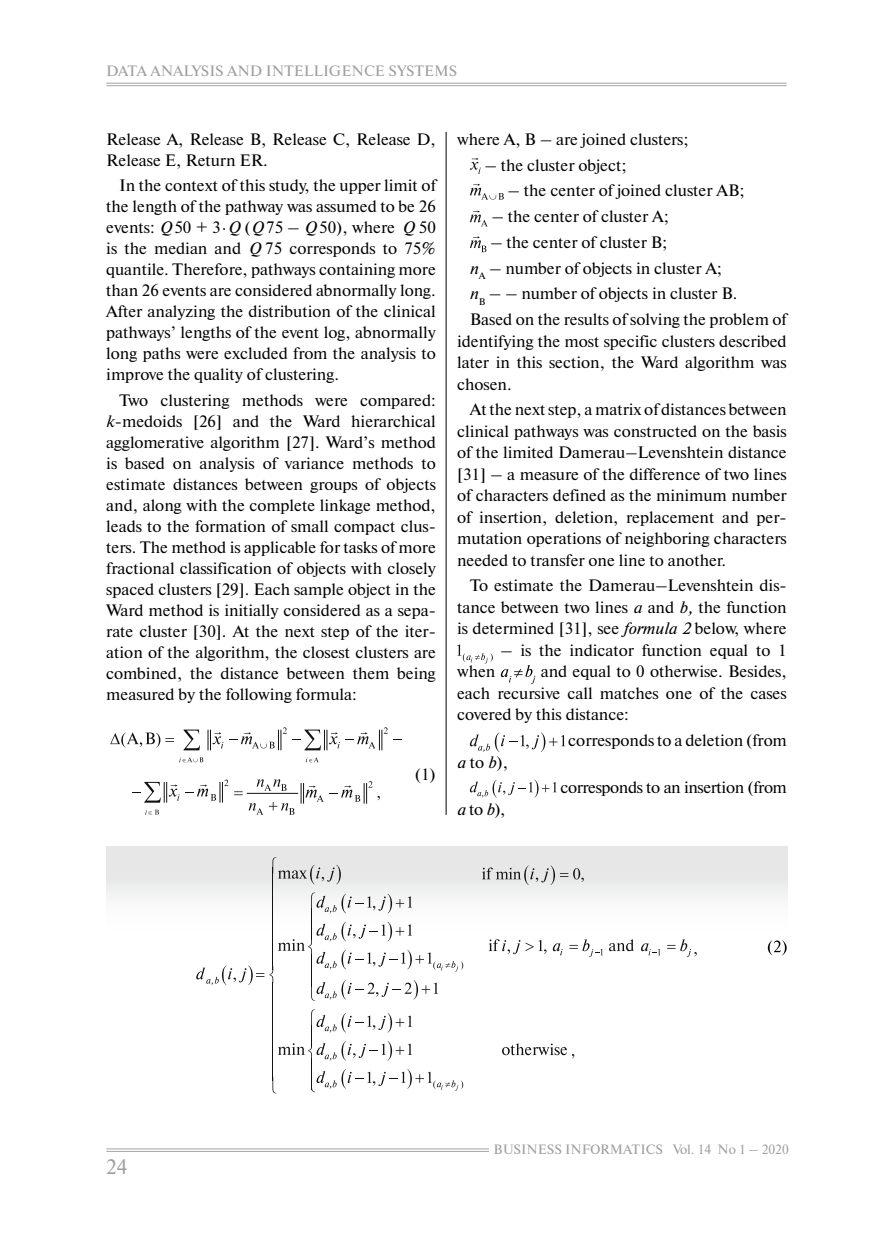
<style>
.page{position:relative;width:893px;height:1234px;background:#fff}
.page>*{position:absolute;margin:0;border:0;box-sizing:border-box;transform-origin:0 0}
.t1{font:21px "Newton C";color:#9c9e9f}
.t2{font:16.5px/21px "Newton C";color:#000;text-align:justify}
.t3{font:16.5px "Newton C";letter-spacing:-.02em;color:#000}
.t4{font:15px "Newton C";color:#9c9e9f}
.t5{font:13.5px "Newton C";color:#9c9e9f}
.s1{font-style:italic}
</style>
<div class="page">
<hr style="left:106px;top:1148px;width:383px;height:1px;background:#a6a4a1">
<hr style="left:106px;top:1150px;width:383px;height:1px;background:#a6a4a1">
<hr style="left:106px;top:83px;width:681px;height:1px;background:#a6a4a1">
<hr style="left:106px;top:85px;width:681px;height:1px;background:#a6a4a1">
<hr style="left:446px;top:132px;width:1px;height:682px;background:#000">
<div style="left:107px;top:846px;width:680px;height:94px;background:linear-gradient(to bottom,#e1e1e3,#fff)"></div>
<svg style="left:183px;top:729px;width:17px;height:21px"></svg>
<svg style="left:179px;top:757px;width:24px;height:5px"></svg>
<svg style="left:306px;top:757px;width:13px;height:5px"></svg>
<svg style="left:110px;top:732px;width:50px;height:15px"></svg>
<svg style="left:208px;top:730px;width:15px;height:19px"></svg>
<svg style="left:229px;top:727px;width:173px;height:23px"></svg>
<hr style="left:247px;top:792px;width:51px;height:1px;background:#111211">
<svg style="left:234px;top:791px;width:9px;height:4px"></svg>
<svg style="left:257px;top:779px;width:30px;height:11px"></svg>
<svg style="left:269px;top:802px;width:25px;height:12px"></svg>
<svg style="left:249px;top:803px;width:14px;height:11px"></svg>
<svg style="left:145px;top:809px;width:14px;height:5px"></svg>
<svg style="left:132px;top:779px;width:96px;height:23px"></svg>
<svg style="left:301px;top:781px;width:79px;height:22px"></svg>
<svg style="left:470px;top:158px;width:11px;height:16px"></svg>
<svg style="left:470px;top:184px;width:34px;height:15px"></svg>
<svg style="left:470px;top:210px;width:17px;height:16px"></svg>
<svg style="left:470px;top:236px;width:16px;height:16px"></svg>
<svg style="left:457px;top:644px;width:36px;height:19px"></svg>
<svg style="left:501px;top:665px;width:34px;height:19px"></svg>
<svg style="left:470px;top:732px;width:95px;height:20px"></svg>
<svg style="left:470px;top:779px;width:87px;height:18px"></svg>
<hr style="left:272px;top:867px;width:1px;height:102px;background:#111211">
<hr style="left:272px;top:981px;width:1px;height:99px;background:#111211">
<svg style="left:272px;top:856px;width:69px;height:28px;background:#d1d1d2"></svg>
<svg style="left:196px;top:892px;width:267px;height:108px"></svg>
<svg style="left:272px;top:1009px;width:191px;height:84px"></svg>
<svg style="left:482px;top:865px;width:102px;height:19px;background:#cccdcd"></svg>
<svg style="left:553px;top:943px;width:10px;height:12px"></svg>
<svg style="left:641px;top:943px;width:19px;height:12px"></svg>
<svg style="left:526px;top:939px;width:20px;height:14px"></svg>
<svg style="left:569px;top:939px;width:34px;height:17px"></svg>
<svg style="left:667px;top:939px;width:30px;height:17px"></svg>
<svg style="left:488px;top:939px;width:32px;height:14px"></svg>
<svg style="left:609px;top:939px;width:25px;height:11px"></svg>
<svg style="left:502px;top:1043px;width:72px;height:15px"></svg>
<svg style="left:768px;top:940px;width:19px;height:15px"></svg>
<p class="t4" style="left:106px;top:63px;width:352px">DATA ANALYSIS AND INTELLIGENCE SYSTEMS</p>
<p class="t2" style="left:106px;top:129px;width:331px">Release A, Release B, Release C, Release D,<br>Release E, Return ER.</p>
<p class="t2" style="left:106px;top:175px;width:331px;text-indent:13px">In the context of this study, the upper limit of the length of the pathway was assumed to be 26 events: <span class="s1">Q</span>50 + 3 <span class="s1">Q</span> (<span class="s1">Q</span>75 – <span class="s1">Q</span>50), where <span class="s1">Q</span> 50 is the median and <span class="s1">Q</span> 75 corresponds to 75% quantile. Therefore, pathways containing more than 26 events are considered abnormally long.<br>After analyzing the distribution of the clinical pathways’ lengths of the event log, abnormally long paths were excluded from the analysis to improve the quality of clustering.</p>
<p class="t2" style="left:106px;top:389px;width:331px;text-indent:13px">Two clustering methods were compared: <span class="s1">k</span>-medoids [26] and the Ward hierarchical agglomerative algorithm [27]. Ward’s method is based on analysis of variance methods to estimate distances between groups of objects and, along with the complete linkage method, leads to the formation of small compact clus&shy;ters. The method is applicable for tasks of more fractional classification of objects with closely spaced clusters [29]. Each sample object in the Ward method is initially considered as a sepa&shy;rate cluster [30]. At the next step of the iter&shy;ation of the algorithm, the closest clusters are combined, the distance between them being measured by the following formula:</p>
<p class="t2" style="left:415px;top:764px;width:23px">(1)</p>
<p class="t2" style="left:457px;top:129px;width:233px">where A, B – are joined clusters;</p>
<p class="t2" style="left:485px;top:154px;width:143px">– the cluster object;</p>
<p class="t2" style="left:508px;top:180px;width:238px">– the center of joined cluster AB;</p>
<p class="t2" style="left:492px;top:206px;width:179px">– the center of cluster A;</p>
<p class="t2" style="left:470px;top:229px;width:318px;line-height:25.7px;text-align:left;text-indent:21px">– the center of cluster B;<br><span class="s1">n</span><sub>A</sub> – number of objects in cluster A;<br><span class="s1">n</span><sub>B</sub> – – number of objects in cluster B.<br>Based on the results of solving the problem of</p>
<p class="t2" style="left:457px;top:330px;width:331px;line-height:21.5px">identifying the most specific clusters described later in this section, the Ward algorithm was chosen.</p>
<p class="t2" style="left:457px;top:399px;width:331px;line-height:21.5px;text-indent:13px">At the next step, a matrix of distances between clinical pathways was constructed on the basis of the limited Damerau–Levenshtein distance [31] – a measure of the difference of two lines of characters defined as the minimum number of insertion, deletion, replacement and per&shy;mutation operations of neighboring characters needed to transfer one line to another.</p>
<p class="t2" style="left:457px;top:575px;width:331px;line-height:21.5px;text-indent:13px">To estimate the Damerau–Levenshtein dis&shy;tance between two lines <span class="s1">a</span> and <span class="s1">b,</span> the function is determined [31], see <span class="s1">formula 2</span> below, where</p>
<p class="t2" style="left:501px;top:639px;width:288px">– is the indicator function equal to 1</p>
<p class="t2" style="left:457px;top:661px;width:40px">when</p>
<p class="t2" style="left:457px;top:661px;width:331px;line-height:21.5px;text-indent:84px">and equal to 0 otherwise. Besides, each recursive call matches one of the cases covered by this distance:</p>
<p class="t2" style="left:568px;top:730px;width:220px">corresponds to a deletion (from</p>
<p class="t2" style="left:457px;top:751px;width:52px"><span class="s1">a</span> to <span class="s1">b</span>),</p>
<p class="t3" style="left:560px;top:778px;width:228px">corresponds to an insertion (from</p>
<p class="t2" style="left:457px;top:798px;width:50px"><span class="s1">a</span> to <span class="s1">b</span>),</p>
<p class="t1" style="left:106px;top:1154px;width:23px">24</p>
<p class="t5" style="left:494px;top:1141px;width:297px">BUSINESS INFORMATICS Vol. 14 No 1 – 2020</p>
</div>
